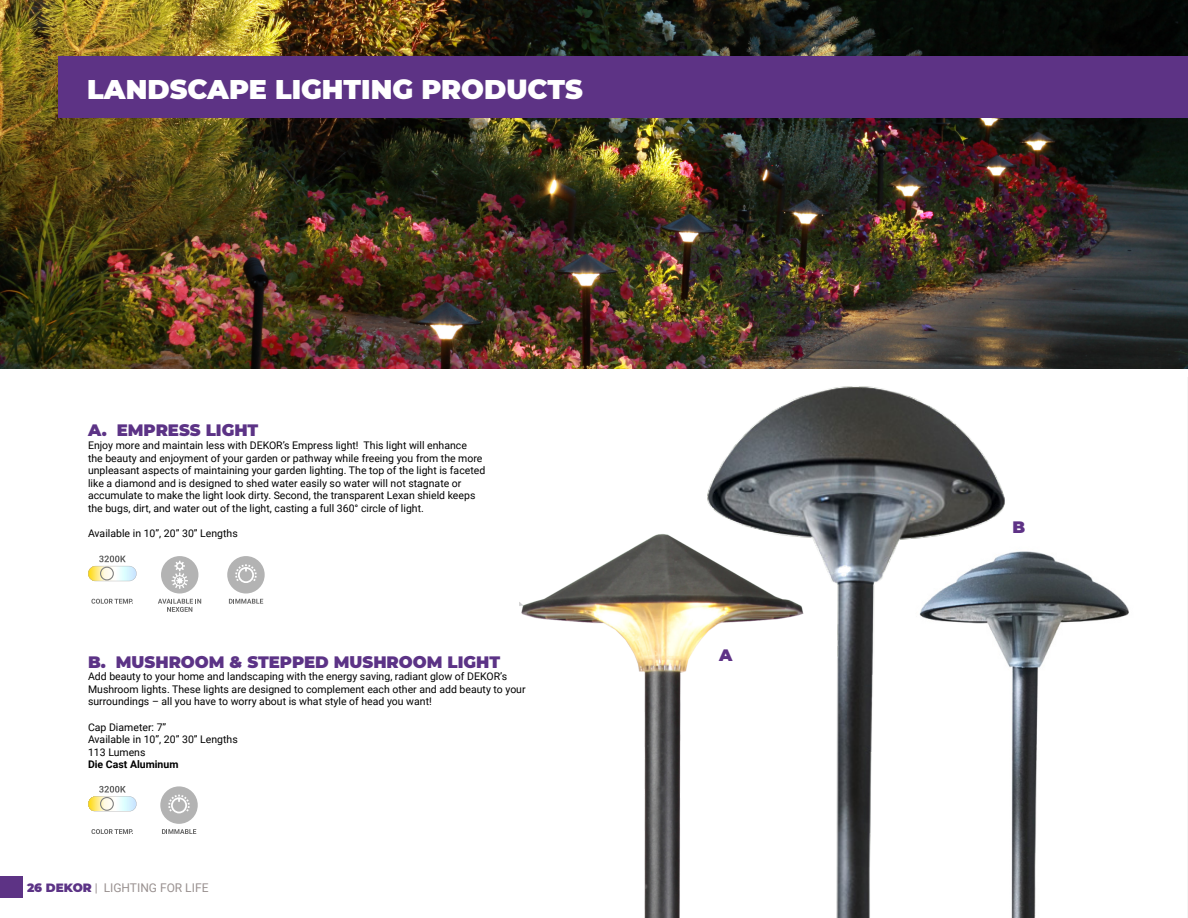
<style>
.page{position:relative;width:1188px;height:918px;background:#fff}
.page>*{position:absolute;margin:0;border:0;box-sizing:border-box;transform-origin:0 0}
.t1{font:900 27px "Montserrat";color:#fff}
.t2{font:900 16.5px "Montserrat";color:#5c3386}
.t3{font:900 16.5px "Montserrat";color:#5e3286}
.t4{font:12px "Roboto";color:#999190}
.t5{font:10.5px/12.6px "Roboto";color:#000}
.t6{font:700 10.5px "Roboto";color:#000}
.s1{font-family:"Montserrat";font-weight:900;color:#5c3386}
</style>
<div class="page">
<div style="left:0;top:876px;width:23px;height:21px;background:#5d3385"></div>
<img style="left:0;top:0;width:1188px;height:368px">
<div style="left:58px;top:57px;width:1130px;height:61px;background:#5d3385"></div>
<svg style="left:158px;top:556px;width:43px;height:56px"></svg>
<svg style="left:227px;top:556px;width:38px;height:48px"></svg>
<svg style="left:91px;top:599px;width:42px;height:5px"></svg>
<svg style="left:88px;top:556px;width:49px;height:25px"></svg>
<svg style="left:160px;top:786px;width:38px;height:48px"></svg>
<svg style="left:91px;top:829px;width:42px;height:5px"></svg>
<svg style="left:88px;top:786px;width:49px;height:26px"></svg>
<img style="left:424px;top:365px;width:764px;height:553px">
<img style="left:424px;top:474px;width:592px;height:444px">
<h1 class="t1" style="left:87px;top:69px;width:497px">LANDSCAPE LIGHTING PRODUCTS</h1>
<h2 class="t2" style="left:88px;top:418px;width:172px">A. EMPRESS LIGHT</h2>
<p class="t5" style="left:88px;top:439px;width:399px">Enjoy more and maintain less with DEKOR’s Empress light! This light will enhance<br>the beauty and enjoyment of your garden or pathway while freeing you from the more unpleasant aspects of maintaining your garden lighting. The top of the light is faceted like a diamond and is designed to shed water easily so water will not stagnate or accumulate to make the light look dirty. Second, the transparent Lexan shield keeps the bugs, dirt, and water out of the light, casting a full 360° circle of light.</p>
<p class="t5" style="left:88px;top:527px;width:151px">Available in 10”, 20” 30” Lengths</p>
<h2 class="t2" style="left:88px;top:649px;width:414px">B. MUSHROOM &amp; STEPPED MUSHROOM LIGHT</h2>
<p class="t5" style="left:88px;top:670px;width:439px">Add beauty to your home and landscaping with the energy saving, radiant glow of DEKOR’s<br>Mushroom lights. These lights are designed to complement each other and add beauty to your surroundings – all you have to worry about is what style of head you want!</p>
<p class="t5" style="left:88px;top:720px;width:151px">Cap Diameter: 7”<br>Available in 10”, 20” 30” Lengths<br>113 Lumens</p>
<p class="t6" style="left:88px;top:757px;width:92px">Die Cast Aluminum</p>
<p class="t4" style="left:27px;top:879px;width:183px"><span class="s1">26 DEKOR</span> | LIGHTING FOR LIFE</p>
<h2 class="t3" style="left:719px;top:642px;width:15px">A</h2>
<h2 class="t3" style="left:1012px;top:514px;width:14px">B</h2>
</div>
